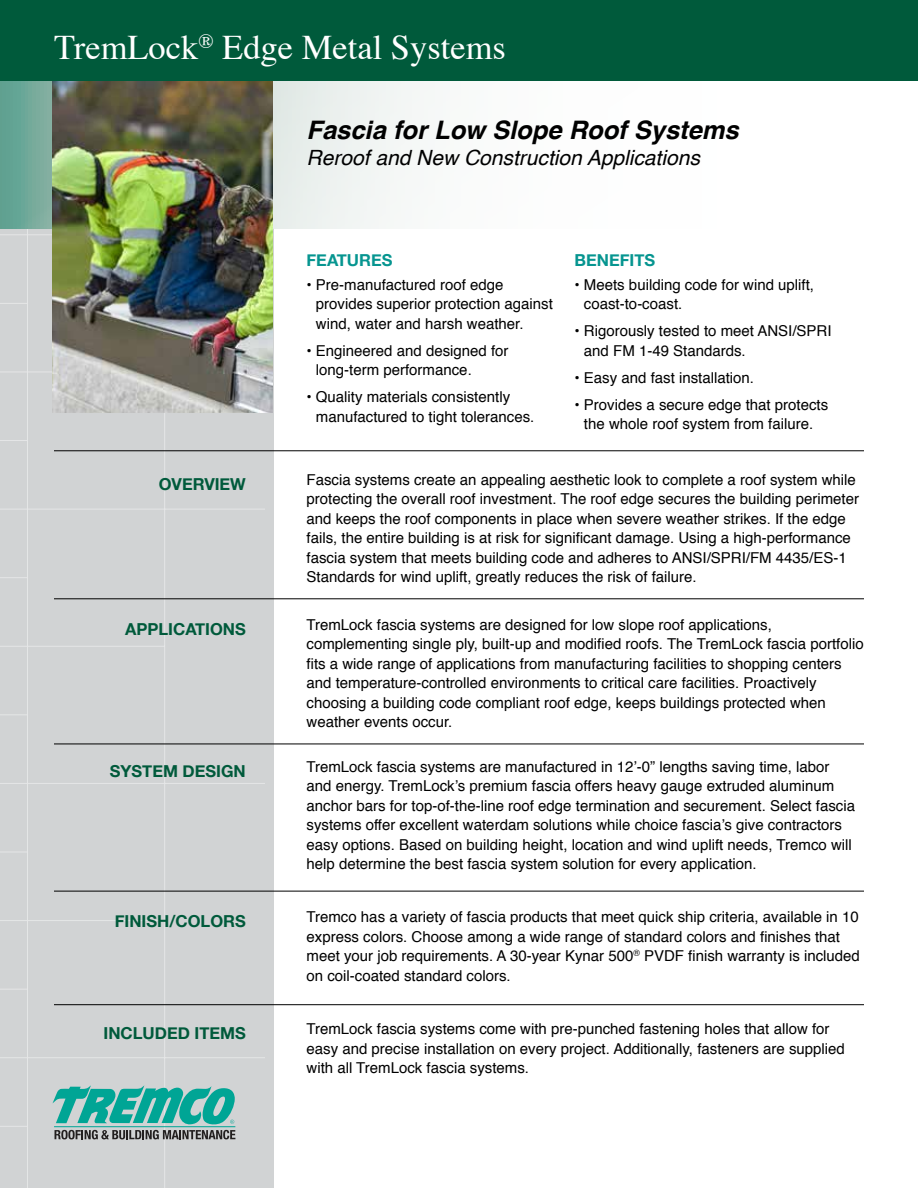
<style>
.page{position:relative;width:918px;height:1188px;background:#fff}
.page>*{position:absolute;margin:0;border:0;box-sizing:border-box;transform-origin:0 0}
.t1{font:34.5px "Times";color:#fff}
.t2{font:italic 700 25.5px "Helvetica";color:#000}
.t3{font:italic 21px "Helvetica";color:#000}
.t4{font:700 16.5px "Helvetica Neue";color:#005a3b}
.t5{font:700 16.5px "Helvetica Neue";color:#069590}
.t6{font:15px/19.5px "Helvetica";color:#000}
</style>
<div class="page">
<div style="left:0;top:60px;width:272px;height:1128px;background:#d1d3d4"></div>
<hr style="left:27px;top:81px;width:1px;height:1107px;background:#fff">
<hr style="left:164px;top:81px;width:1px;height:1107px;background:#fff">
<hr style="left:0;top:81px;width:1px;height:1107px;background:#fff">
<hr style="left:0;top:234px;width:265px;height:1px;background:#fff">
<svg style="left:0;top:303px;width:28px;height:1px"></svg>
<hr style="left:0;top:371px;width:165px;height:1px;background:#fff">
<svg style="left:0;top:440px;width:28px;height:1px"></svg>
<hr style="left:0;top:509px;width:265px;height:1px;background:#fff">
<svg style="left:0;top:577px;width:28px;height:1px"></svg>
<hr style="left:0;top:646px;width:165px;height:1px;background:#fff">
<svg style="left:0;top:714px;width:28px;height:1px"></svg>
<hr style="left:0;top:783px;width:265px;height:1px;background:#fff">
<hr style="left:0;top:920px;width:165px;height:1px;background:#fff">
<svg style="left:0;top:989px;width:28px;height:1px"></svg>
<hr style="left:0;top:1057px;width:265px;height:1px;background:#fff">
<svg style="left:0;top:1126px;width:28px;height:1px"></svg>
<hr style="left:0;top:1187px;width:265px;height:1px;background:#fff">
<div style="left:0;top:0;width:918px;height:81px;background:#005a3b"></div>
<svg style="left:0;top:81px;width:420px;height:148px;fill:#ebf0ed"></svg>
<img style="left:52px;top:82px;width:221px;height:330px">
<hr style="left:54px;top:451px;width:810px;height:1px;background:#000">
<hr style="left:54px;top:599px;width:810px;height:1px;background:#000">
<hr style="left:54px;top:744px;width:810px;height:1px;background:#000">
<hr style="left:54px;top:891px;width:810px;height:1px;background:#000">
<hr style="left:54px;top:1004px;width:810px;height:1px;background:#000">
<svg style="left:53px;top:1085px;width:182px;height:54px"></svg>
<h1 class="t1" style="left:54px;top:15px;width:453px">TremLock<sup>®</sup> Edge Metal Systems</h1>
<h2 class="t2" style="left:307px;top:109px;width:434px">Fascia for Low Slope Roof Systems</h2>
<h3 class="t3" style="left:307px;top:141px;width:395px">Reroof and New Construction Applications</h3>
<p class="t5" style="left:307px;top:247px;width:87px">FEATURES</p>
<p class="t6" style="left:316px;top:275px;width:238px;text-indent:-9px">• Pre-manufactured roof edge provides superior protection against wind, water and harsh weather.</p>
<p class="t6" style="left:316px;top:341px;width:194px;text-indent:-9px">• Engineered and designed for long-term performance.</p>
<p class="t6" style="left:316px;top:388px;width:220px;text-indent:-9px">• Quality materials consistently manufactured to tight tolerances.</p>
<p class="t5" style="left:575px;top:247px;width:82px">BENEFITS</p>
<p class="t6" style="left:584px;top:275px;width:232px;text-indent:-9px">• Meets building code for wind uplift, coast-to-coast.</p>
<p class="t6" style="left:584px;top:322px;width:249px;text-indent:-9px">• Rigorously tested to meet ANSI/SPRI and FM 1-49 Standards.</p>
<p class="t6" style="left:575px;top:368px;width:181px">• Easy and fast installation.</p>
<p class="t6" style="left:575px;top:395px;width:255px;text-align:center">• Provides a secure edge that protects the whole roof system from failure.</p>
<p class="t4" style="left:159px;top:471px;width:89px">OVERVIEW</p>
<p class="t6" style="left:307px;top:470px;width:554px">Fascia systems create an appealing aesthetic look to complete a roof system while protecting the overall roof investment. The roof edge secures the building perimeter and keeps the roof components in place when severe weather strikes. If the edge fails, the entire building is at risk for significant damage. Using a high-performance fascia system that meets building code and adheres to ANSI/SPRI/FM 4435/ES-1<br>Standards for wind uplift, greatly reduces the risk of failure.</p>
<p class="t4" style="left:125px;top:616px;width:122px">APPLICATIONS</p>
<p class="t6" style="left:307px;top:615px;width:559px">TremLock fascia systems are designed for low slope roof applications, complementing single ply, built-up and modified roofs. The TremLock fascia portfolio fits a wide range of applications from manufacturing facilities to shopping centers and temperature-controlled environments to critical care facilities. Proactively choosing a building code compliant roof edge, keeps buildings protected when weather events occur.</p>
<p class="t4" style="left:110px;top:758px;width:137px">SYSTEM DESIGN</p>
<p class="t6" style="left:307px;top:757px;width:550px">TremLock fascia systems are manufactured in 12’-0” lengths saving time, labor and energy. TremLock’s premium fascia offers heavy gauge extruded aluminum anchor bars for top-of-the-line roof edge termination and securement. Select fascia systems offer excellent waterdam solutions while choice fascia’s give contractors easy options. Based on building height, location and wind uplift needs, Tremco will help determine the best fascia system solution for every application.</p>
<p class="t4" style="left:115px;top:908px;width:133px">FINISH/COLORS</p>
<p class="t6" style="left:307px;top:907px;width:555px">Tremco has a variety of fascia products that meet quick ship criteria, available in 10 express colors. Choose among a wide range of standard colors and finishes that meet your job requirements. A 30-year Kynar 500<sup>®</sup> PVDF finish warranty is included on coil-coated standard colors.</p>
<p class="t4" style="left:104px;top:1020px;width:144px">INCLUDED ITEMS</p>
<p class="t6" style="left:307px;top:1020px;width:540px">TremLock fascia systems come with pre-punched fastening holes that allow for easy and precise installation on every project. Additionally, fasteners are supplied with all TremLock fascia systems.</p>
</div>
